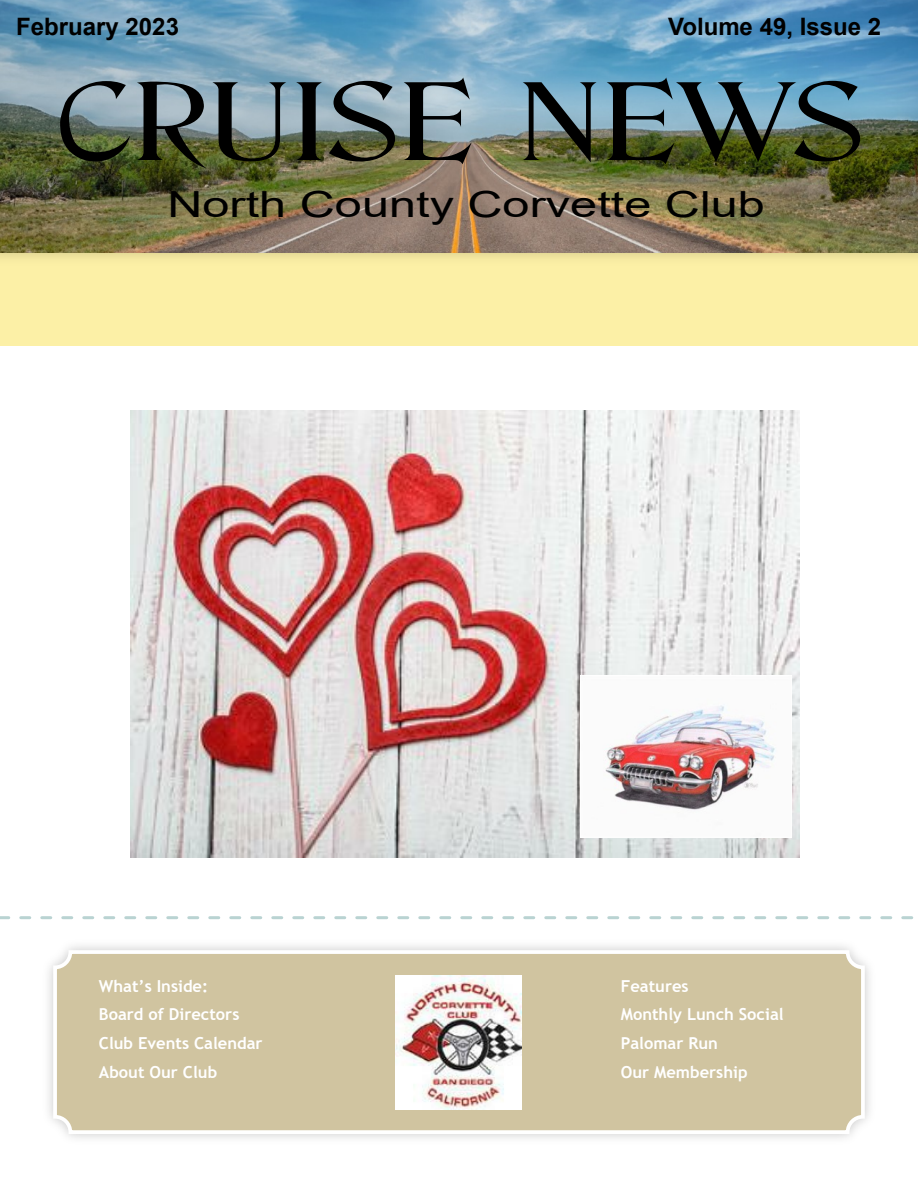
<style>
.page{position:relative;width:918px;height:1188px;background:#fff}
.page>*{position:absolute;margin:0;border:0;box-sizing:border-box;transform-origin:0 0}
.t1{font:108px "Blue Ridge SF";color:#000;scale:1.35 1}
.t2{font:36px "Arial";color:#000;scale:1.35 1}
.t3{font:700 24px "Arial";color:#000}
.t4{font:700 16.5px/28.7px "Trebuchet MS";color:#fff}
</style>
<div class="page">
<div style="left:0;top:0;width:918px;height:345px;background:#fcf0a6"></div>
<img style="left:0;top:252px;width:918px;height:6px">
<img style="left:0;top:0;width:918px;height:252px">
<div style="left:53px;top:950px;width:812px;height:184px;background:#d0c4a0;border:4px solid #fff;border-radius:15px"></div>
<svg style="left:0;top:916px;width:913px;height:3px"></svg>
<img style="left:396px;top:975px;width:126px;height:134px">
<img style="left:131px;top:411px;width:669px;height:447px">
<img style="left:580px;top:676px;width:212px;height:162px">
<h3 class="t3" style="left:16px;top:18px;width:164px">February 2023</h3>
<h1 class="t1" style="left:54px;top:60px;width:602px">CRUISE NEWS</h1>
<h2 class="t2" style="left:167px;top:191px;width:444px">North County Corvette Club</h2>
<h3 class="t3" style="left:668px;top:18px;width:215px">Volume 49, Issue 2</h3>
<p class="t4" style="left:99px;top:973px;width:165px">What’s Inside:<br>Board of Directors<br>Club Events Calendar<br>About Our Club</p>
<p class="t4" style="left:621px;top:973px;width:164px">Features<br>Monthly Lunch Social<br>Palomar Run<br>Our Membership</p>
</div>
